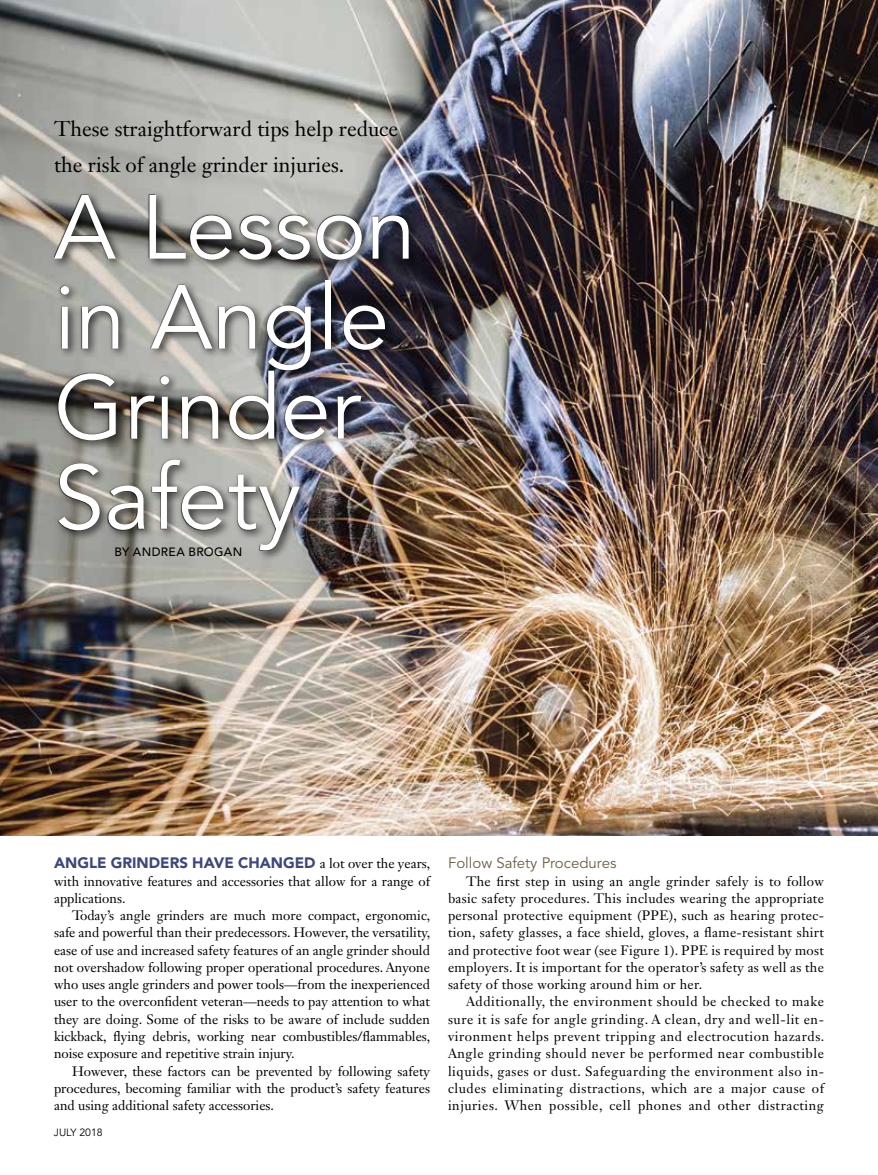
<style>
.page{position:relative;width:878px;height:1175px;background:#fff}
.page>*{position:absolute;margin:0;border:0;box-sizing:border-box;transform-origin:0 0}
.t1{font:90px/90px "Avenir LT Std";color:#fff}
.t2{font:21px/36px "Janson Text LT Std";color:#000}
.t3{font:900 15px "Avenir LT Std";color:#3e477a}
.t4{font:15px "Avenir LT Std";color:#6e5f45}
.t5{font:13.5px/17.2px "Janson Text LT Std";color:#000;text-align:justify}
.t6{font:500 12px "Avenir LT Std";letter-spacing:.03em;color:#000}
.t7{font:10.5px "Avenir LT Std";color:#000}
.s1{font-family:"Janson Text LT Std";font-weight:400;font-size:13.5px;color:#000}
</style>
<div class="page">
<img style="left:0;top:0;width:878px;height:835px">
<div style="left:50px;top:190px;width:370px;height:372px;background:#000;opacity:.75"></div>
<div style="left:54px;top:194px;width:355px;height:357px;background:#000;opacity:.75"></div>
<h2 class="t2" style="left:54px;top:111px;width:346px">These straightforward tips help reduce the risk of angle grinder injuries.</h2>
<h1 class="t1" style="left:54px;top:185px;width:363px">A Lesson in Angle<br>Grinder<br>Safety</h1>
<p class="t6" style="left:114px;top:545px;width:129px">BY ANDREA BROGAN</p>
<p class="t3" style="left:54px;top:854px;width:378px">ANGLE GRINDERS HAVE CHANGED <span class="s1">a lot over the years,</span></p>
<p class="t5" style="left:54px;top:872px;width:377px">with innovative features and accessories that allow for a range of applications.</p>
<p class="t5" style="left:54px;top:906px;width:378px;text-indent:18px">Today’s angle grinders are much more compact, ergonomic, safe and powerful than their predecessors. However, the versatility, ease of use and increased safety features of an angle grinder should not overshadow following proper operational procedures. Anyone who uses angle grinders and power tools—from the inexperienced user to the overconfident veteran—needs to pay attention to what they are doing. Some of the risks to be aware of include sudden kickback, flying debris, working near combustibles/flammables, noise exposure and repetitive strain injury.</p>
<p class="t5" style="left:54px;top:1062px;width:377px;text-indent:18px">However, these factors can be prevented by following safety procedures, becoming familiar with the product’s safety features and using additional safety accessories.</p>
<p class="t7" style="left:54px;top:1126px;width:50px">JULY 2018</p>
<p class="t4" style="left:448px;top:854px;width:170px">Follow Safety Procedures</p>
<p class="t5" style="left:448px;top:872px;width:377px;text-indent:18px">The first step in using an angle grinder safely is to follow basic safety procedures. This includes wearing the appropriate personal protective equipment (PPE), such as hearing protec&shy;tion, safety glasses, a face shield, gloves, a flame-resistant shirt and protective foot wear (see Figure 1). PPE is required by most employers. It is important for the operator’s safety as well as the safety of those working around him or her.</p>
<p class="t5" style="left:448px;top:993px;width:378px;text-indent:18px">Additionally, the environment should be checked to make sure it is safe for angle grinding. A clean, dry and well-lit en&shy;vironment helps prevent tripping and electrocution hazards.<br>Angle grinding should never be performed near combustible liquids, gases or dust. Safeguarding the environment also in&shy;cludes eliminating distractions, which are a major cause of injuries. When possible, cell phones and other distracting</p>
</div>
